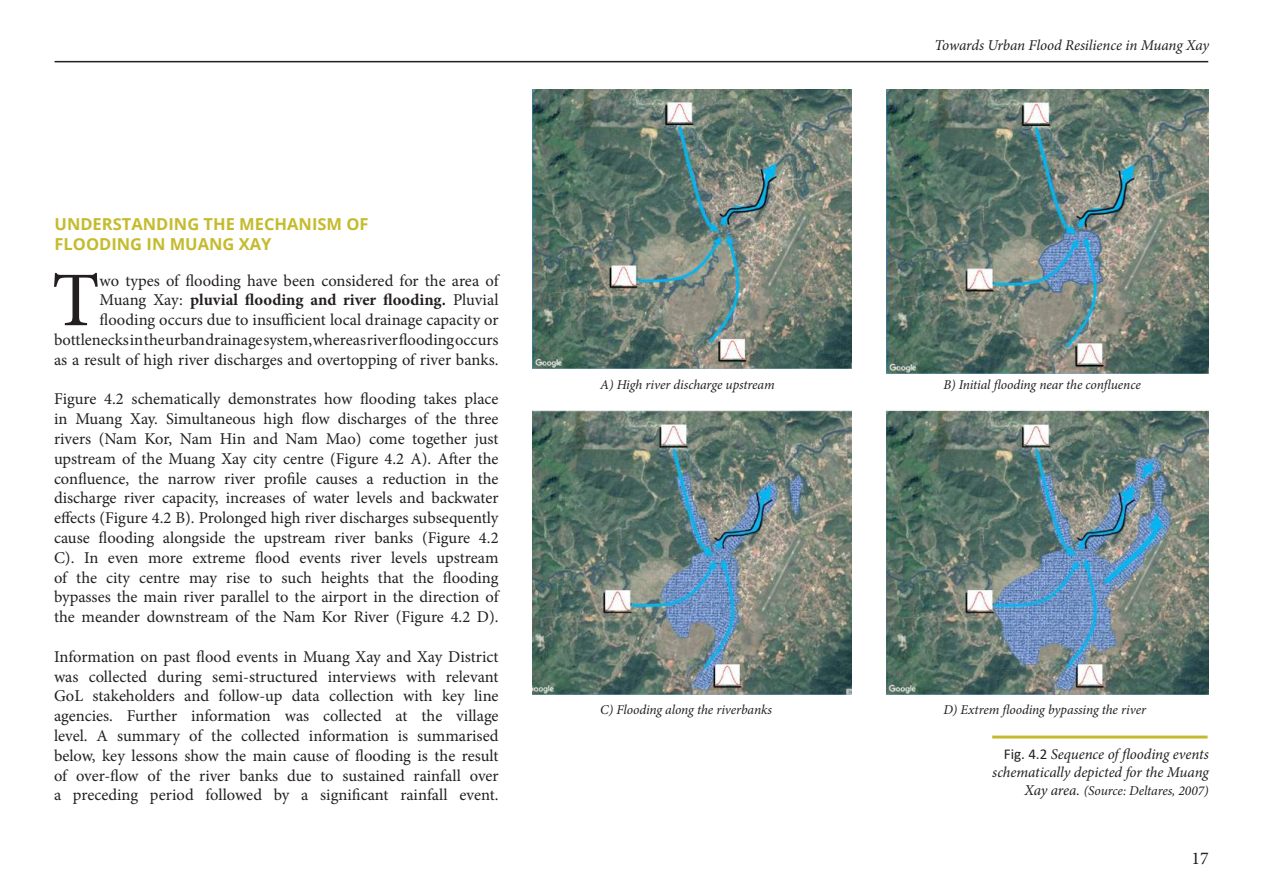
<style>
.page{position:relative;width:1263px;height:893px;background:#fff}
.page>*{position:absolute;margin:0;border:0;box-sizing:border-box;transform-origin:0 0}
.t1{font:77.4px "Minion Pro";color:#231f20}
.t2{font:18px "Minion Pro";color:#231f20}
.t3{font:16.5px/19.8px "Minion Pro";color:#231f20;text-align:justify}
.t4{font:700 16.5px/19.8px "Open Sans";color:#c5bb2e}
.t5{font:italic 15px/18px "Minion Pro";letter-spacing:-.005em;color:#231f20;text-align:right}
.t6{font:italic 13.5px "Minion Pro";letter-spacing:-.01em;color:#231f20}
.s1{font-weight:700}
.s2{font-family:"Calibri";font-style:normal}
.s3{font-size:15px}
</style>
<div class="page">
<hr style="left:55px;top:61px;width:1153px;height:1px;background:#231f20">
<img style="left:533px;top:89px;width:318px;height:280px">
<img style="left:886px;top:89px;width:323px;height:284px">
<img style="left:533px;top:410px;width:318px;height:284px">
<img style="left:886px;top:409px;width:323px;height:285px">
<hr style="left:992px;top:735px;width:215px;height:3px;background:#c5ba2e">
<p class="t4" style="left:55px;top:214px;width:316px">UNDERSTANDING THE MECHANISM OF<br>FLOODING IN MUANG XAY</p>
<h1 class="t1" style="left:52px;top:249px;width:49px">T</h1>
<p class="t3" style="left:54px;top:270px;width:446px;text-align:right">wo types of flooding have been considered for the area of Muang Xay: <span class="s1">pluvial flooding and river flooding.</span> Pluvial flooding occurs due to insufficient local drainage capacity or bottlenecks in the urban drainage system, whereas river flooding occurs as a result of high river discharges and overtopping of river banks.</p>
<p class="t3" style="left:54px;top:389px;width:446px">Figure 4.2 schematically demonstrates how flooding takes place in Muang Xay. Simultaneous high flow discharges of the three rivers (Nam Kor, Nam Hin and Nam Mao) come together just upstream of the Muang Xay city centre (Figure 4.2 A). After the confluence, the narrow river profile causes a reduction in the discharge river capacity, increases of water levels and backwater effects (Figure 4.2 B). Prolonged high river discharges subsequently cause flooding alongside the upstream river banks (Figure 4.2<br>C). In even more extreme flood events river levels upstream of the city centre may rise to such heights that the flooding bypasses the main river parallel to the airport in the direction of the meander downstream of the Nam Kor River (Figure 4.2 D).</p>
<p class="t3" style="left:54px;top:647px;width:446px">Information on past flood events in Muang Xay and Xay District was collected during semi-structured interviews with relevant GoL stakeholders and follow-up data collection with key line agencies. Further information was collected at the village level. A summary of the collected information is summarised below, key lessons show the main cause of flooding is the result of over-flow of the river banks due to sustained rainfall over a preceding period followed by a significant rainfall event.</p>
<p class="t6" style="left:600px;top:375px;width:176px">A) High river discharge upstream</p>
<p class="t6" style="left:600px;top:701px;width:173px">C) Flooding along the riverbanks</p>
<p class="t5" style="left:934px;top:36px;width:276px">Towards Urban Flood Resilience in Muang Xay</p>
<p class="t6" style="left:943px;top:375px;width:199px">B) Initial flooding near the confluence</p>
<p class="t6" style="left:943px;top:701px;width:204px">D) Extrem flooding bypassing the river</p>
<p class="t5" style="left:992px;top:746px;width:218px"><span class="s2">Fig. 4.2</span> Sequence of flooding events schematically depicted for the Muang</p>
<p class="t6" style="left:1024px;top:782px;width:186px"><span class="s3">Xay area.</span> (Source: Deltares, 2007)</p>
<p class="t2" style="left:1191px;top:846px;width:19px">17</p>
</div>
